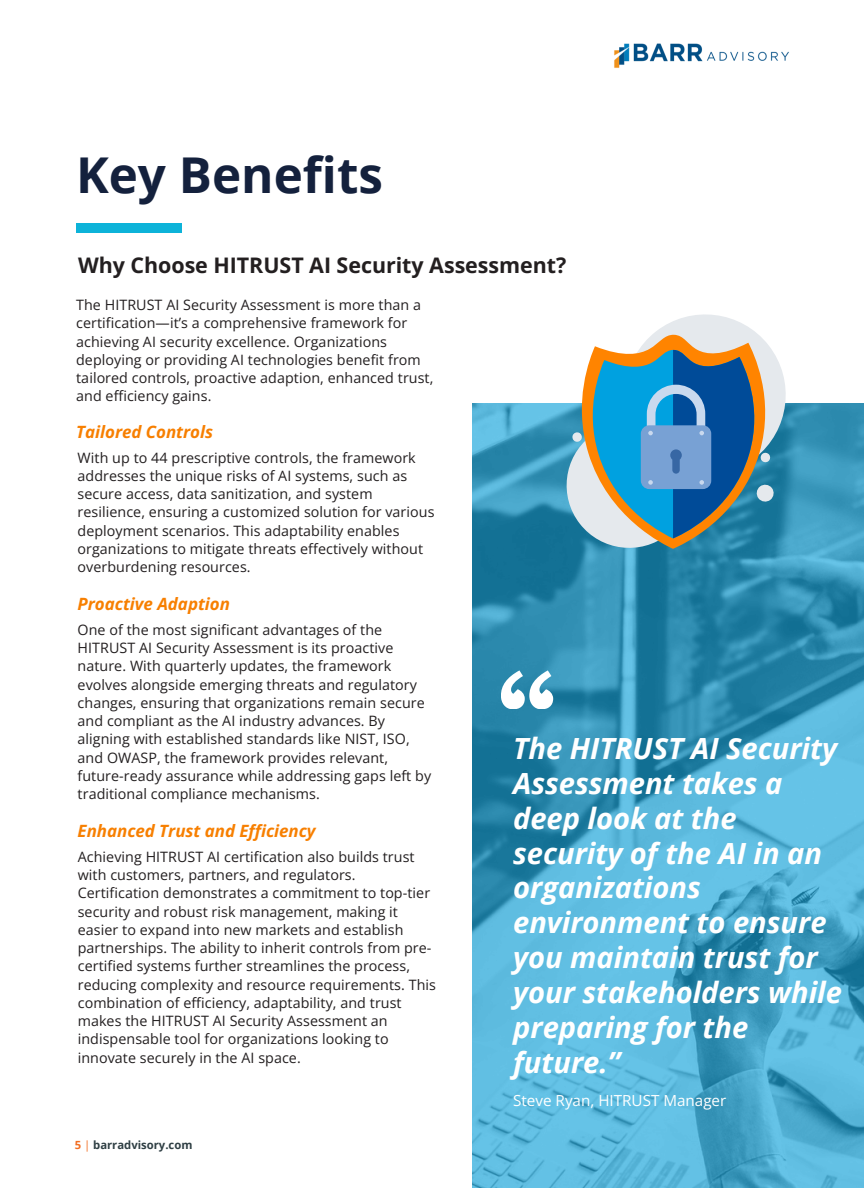
<style>
.page{position:relative;width:864px;height:1188px;background:#fff}
.page>*{position:absolute;margin:0;border:0;box-sizing:border-box;transform-origin:0 0}
.t1{font:700 49.35px "Open Sans";color:#14213d}
.t2{font:italic 700 29.1px/34.8px "Open Sans";color:#fff}
.t3{font:700 21.45px "Open Sans";color:#231f20}
.t4{font:italic 700 16.95px "Open Sans";color:#f77f00}
.t5{font:15.3px "Open Sans";color:#fff}
.t6{font:14.25px/18.3px "Open Sans";letter-spacing:.005em;color:#231f20}
.t7{font:700 11.25px "Open Sans";color:#2f3f44}
.s1{color:#f26e22}
.s2{font-weight:400;color:#f26e22}
</style>
<div class="page">
<svg style="left:472px;top:404px;width:392px;height:784px;background:#45a3c7"></svg>
<div style="left:76px;top:223px;width:105px;height:10px;background:#0db3d9"></div>
<img style="left:614px;top:43px;width:175px;height:25px">
<svg style="left:567px;top:314px;width:219px;height:235px;background:#77a2b4"></svg>
<svg style="left:501px;top:670px;width:52px;height:39px"></svg>
<p class="t1" style="left:76px;top:140px;width:309px">Key Benefits</p>
<h4 class="t3" style="left:78px;top:250px;width:490px">Why Choose HITRUST AI Security Assessment?</h4>
<h4 class="t6" style="left:76px;top:296px;width:359px">The HITRUST AI Security Assessment is more than a certification—it’s a comprehensive framework for achieving AI security excellence. Organizations deploying or providing AI technologies benefit from tailored controls, proactive adaption, enhanced trust, and efficiency gains.</h4>
<h6 class="t4" style="left:76px;top:420px;width:138px">Tailored Controls</h6>
<h6 class="t6" style="left:78px;top:448px;width:358px">With up to 44 prescriptive controls, the framework addresses the unique risks of AI systems, such as secure access, data sanitization, and system resilience, ensuring a customized solution for various deployment scenarios. This adaptability enables organizations to mitigate threats effectively without overburdening resources.</h6>
<h4 class="t4" style="left:78px;top:592px;width:154px">Proactive Adaption</h4>
<h6 class="t6" style="left:78px;top:620px;width:355px">One of the most significant advantages of the HITRUST AI Security Assessment is its proactive nature. With quarterly updates, the framework evolves alongside emerging threats and regulatory changes, ensuring that organizations remain secure and compliant as the AI industry advances. By aligning with established standards like NIST, ISO, and OWASP, the framework provides relevant, future-ready assurance while addressing gaps left by traditional compliance mechanisms.</h6>
<h6 class="t4" style="left:78px;top:819px;width:240px">Enhanced Trust and Efficiency</h6>
<p class="t6" style="left:78px;top:847px;width:360px">Achieving HITRUST AI certification also builds trust with customers, partners, and regulators.<br>Certification demonstrates a commitment to top-tier security and robust risk management, making it easier to expand into new markets and establish partnerships. The ability to inherit controls from pre&shy;certified systems further streamlines the process, reducing complexity and resource requirements. This combination of efficiency, adaptability, and trust makes the HITRUST AI Security Assessment an indispensable tool for organizations looking to innovate securely in the AI space.</p>
<h3 class="t7" style="left:75px;top:1137px;width:119px"><span class="s1">5</span> <span class="s2">|</span> barradvisory.com</h3>
<h2 class="t2" style="left:513px;top:730px;width:330px">The HITRUST AI Security<br>Assessment takes a deep look at the security of the AI in an organizations environment to ensure you maintain trust for your stakeholders while preparing for the future.”</h2>
<h5 class="t5" style="left:513px;top:1089px;width:215px">Steve Ryan, HITRUST Manager</h5>
</div>
